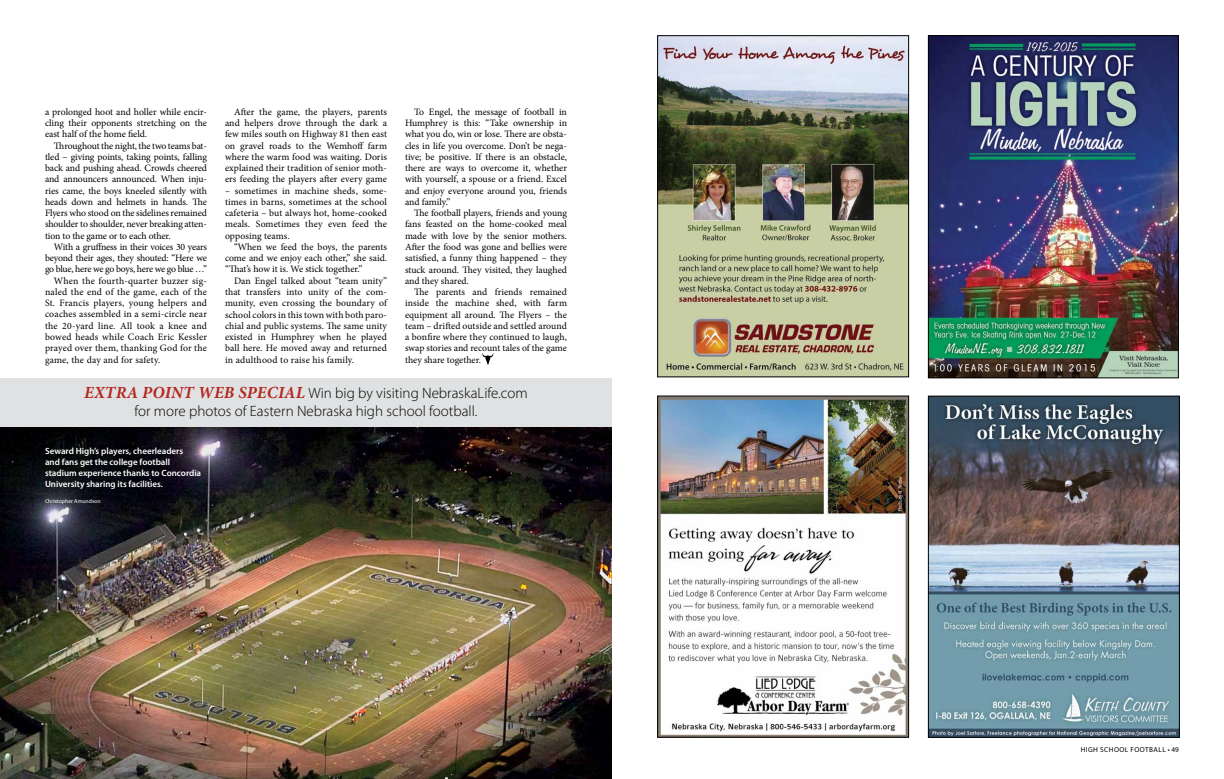
<style>
.page{position:relative;width:1224px;height:779px;background:#fff}
.page>*{position:absolute;margin:0;border:0;box-sizing:border-box;transform-origin:0 0}
.t1{font:300 15px/18px "Myriad Pro";color:#000;text-align:center}
.t2{font:9.8px/11.3px "Minion Pro";letter-spacing:.005em;color:#000;text-align:justify}
.t3{font:9.8px "Minion Pro";letter-spacing:-.025em;color:#000}
.t4{font:9.8px "Minion Pro";letter-spacing:-.02em;color:#000}
.t5{font:600 9px/11px "Myriad Pro";color:#fff}
.t6{font:7.2px "Myriad Pro";letter-spacing:.06em;color:#000}
.t7{font:5.7px "Myriad Pro";color:#fff}
.s1{font-family:"Minion Pro";font-weight:700;font-style:italic;font-size:17px;color:#b42820}
</style>
<div class="page">
<div style="left:0;top:378px;width:612px;height:180px;background:#e0e1e2"></div>
<img style="left:0;top:427px;width:612px;height:351px">
<img style="left:930px;top:398px;width:248px;height:337px">
<div style="left:928px;top:396px;width:252px;height:341px;border:1px solid #000"></div>
<img style="left:660px;top:398px;width:247px;height:337px">
<img style="left:660px;top:38px;width:247px;height:337px">
<div style="left:658px;top:36px;width:251px;height:341px;border:1px solid #000"></div>
<img style="left:930px;top:38px;width:246px;height:338px">
<div style="left:928px;top:36px;width:250px;height:342px;border:1px solid #000"></div>
<svg style="left:482px;top:353px;width:11px;height:11px"></svg>
<p class="t2" style="left:45px;top:106px;width:164px">a prolonged hoot and holler while encir&shy;cling their opponents stretching on the east half of the home field.</p>
<p class="t2" style="left:45px;top:140px;width:164px;text-indent:9px">Throughout the night, the two teams bat&shy;tled – giving points, taking points, falling back and pushing ahead. Crowds cheered and announcers announced. When inju&shy;ries came, the boys kneeled silently with heads down and helmets in hands. The Flyers who stood on the sidelines remained shoulder to shoulder, never breaking atten&shy;tion to the game or to each other.</p>
<p class="t4" style="left:54px;top:240px;width:154px">With a gruffness in their voices 30 years</p>
<p class="t3" style="left:45px;top:251px;width:164px">beyond their ages, they shouted: “Here we</p>
<p class="t3" style="left:45px;top:263px;width:164px">go blue, here we go boys, here we go blue …”</p>
<p class="t2" style="left:54px;top:275px;width:155px">When the fourth-quarter buzzer sig-</p>
<p class="t2" style="left:45px;top:286px;width:164px">naled the end of the game, each of the</p>
<p class="t2" style="left:45px;top:297px;width:164px">St. Francis players, young helpers and</p>
<p class="t2" style="left:45px;top:309px;width:164px">coaches assembled in a semi-circle near</p>
<p class="t2" style="left:45px;top:320px;width:164px">the 20-yard line. All took a knee and</p>
<p class="t2" style="left:45px;top:331px;width:163px">bowed heads while Coach Eric Kessler</p>
<p class="t2" style="left:45px;top:342px;width:164px">prayed over them, thanking God for the</p>
<p class="t2" style="left:45px;top:354px;width:117px">game, the day and for safety.</p>
<p class="t2" style="left:225px;top:106px;width:164px;text-indent:9px">After the game, the players, parents and helpers drove through the dark a few miles south on Highway 81 then east on gravel roads to the Wemhoff farm where the warm food was waiting. Doris explained their tradition of senior moth&shy;ers feeding the players after every game</p>
<p class="t2" style="left:225px;top:185px;width:164px">– sometimes in machine sheds, some&shy;times in barns, sometimes at the school cafeteria – but always hot, home-cooked meals. Sometimes they even feed the opposing teams.</p>
<p class="t2" style="left:225px;top:241px;width:164px;text-indent:9px">“When we feed the boys, the parents come and we enjoy each other,” she said. “That’s how it is. We stick together.”</p>
<p class="t2" style="left:225px;top:275px;width:164px;text-indent:9px">Dan Engel talked about “team unity” that transfers into unity of the com&shy;munity, even crossing the boundary of school colors in this town with both paro&shy;chial and public systems. The same unity existed in Humphrey when he played ball here. He moved away and returned in adulthood to raise his family.</p>
<p class="t2" style="left:405px;top:106px;width:164px;text-indent:9px">To Engel, the message of football in Humphrey is this: “Take ownership in what you do, win or lose. There are obsta&shy;cles in life you overcome. Don’t be nega&shy;tive; be positive. If there is an obstacle, there are ways to overcome it, whether with yourself, a spouse or a friend. Excel and enjoy everyone around you, friends and family.”</p>
<p class="t2" style="left:405px;top:207px;width:164px;text-indent:9px">The football players, friends and young fans feasted on the home-cooked meal made with love by the senior mothers.<br>After the food was gone and bellies were satisfied, a funny thing happened – they stuck around. They visited, they laughed and they shared.</p>
<p class="t2" style="left:405px;top:286px;width:164px;text-indent:9px">The parents and friends remained inside the machine shed, with farm equipment all around. The Flyers – the team – drifted outside and settled around a bonfire where they continued to laugh, swap stories and recount tales of the game they share together.</p>
<h1 class="t1" style="left:84px;top:384px;width:445px"><span class="s1">EXTRA POINT WEB SPECIAL</span> Win big by visiting NebraskaLife.com for more photos of Eastern Nebraska high school football.</h1>
<p class="t5" style="left:45px;top:445px;width:158px">Seward High’s players, cheerleaders<br>and fans get the college football stadium experience thanks to Concordia University sharing its facilities.</p>
<p class="t7" style="left:45px;top:497px;width:57px">Christopher Amundson</p>
<p class="t6" style="left:1081px;top:745px;width:100px">HIGH SCHOOL FOOTBALL • 49</p>
</div>
